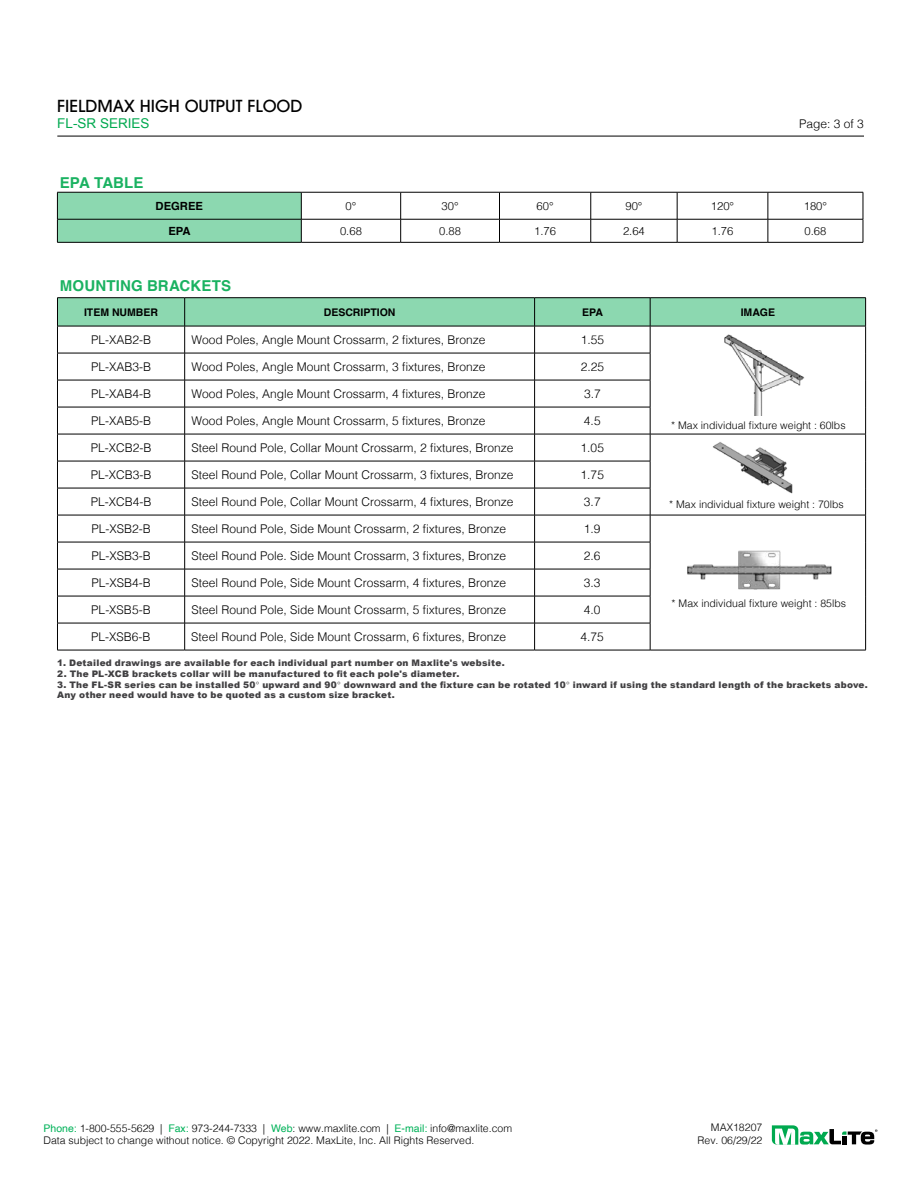
<style>
.page{position:relative;width:918px;height:1188px;background:#fff}
.page>*{position:absolute;margin:0;border:0;box-sizing:border-box;transform-origin:0 0}
.t1{font:500 16.5px "ITC Avant Garde Pro";color:#000}
.t2{font:700 15px "Helvetica";letter-spacing:.01em;color:#1ab261}
.t3{font:13.5px "Arial";color:#00a94f}
.t4{font:300 12px "Helvetica";color:#000}
.t5{font:300 11.25px "Helvetica";color:#000}
.t6{font:700 11.25px "Helvetica";color:#000}
.t7{font:300 10.5px/12.6px "Helvetica";color:#000}
.t8{font:700 10.5px "Helvetica";color:#000}
.t9{font:900 9px/10.8px "Arial";letter-spacing:.03em;color:#414042}
.s1{font-family:"Helvetica";font-weight:300}
.s2{font-weight:400;color:#00b259}
</style>
<div class="page">
<hr style="left:57px;top:136px;width:807px;height:1px;background:#000">
<svg style="left:772px;top:1125px;width:106px;height:20px"></svg>
<hr style="left:301px;top:192px;width:100px;height:1px;background:#000">
<hr style="left:401px;top:192px;width:98px;height:1px;background:#000">
<hr style="left:500px;top:192px;width:91px;height:1px;background:#000">
<hr style="left:591px;top:192px;width:86px;height:1px;background:#000">
<hr style="left:677px;top:192px;width:91px;height:1px;background:#000">
<hr style="left:768px;top:192px;width:95px;height:1px;background:#000">
<hr style="left:301px;top:219px;width:100px;height:1px;background:#000">
<hr style="left:401px;top:219px;width:98px;height:1px;background:#000">
<svg style="left:400px;top:192px;width:1px;height:50px"></svg>
<hr style="left:500px;top:219px;width:91px;height:1px;background:#000">
<svg style="left:499px;top:192px;width:1px;height:50px"></svg>
<hr style="left:591px;top:219px;width:86px;height:1px;background:#000">
<svg style="left:591px;top:192px;width:1px;height:50px"></svg>
<hr style="left:677px;top:219px;width:91px;height:1px;background:#000">
<svg style="left:677px;top:192px;width:1px;height:50px"></svg>
<hr style="left:768px;top:219px;width:95px;height:1px;background:#000">
<svg style="left:768px;top:192px;width:1px;height:50px"></svg>
<svg style="left:863px;top:192px;width:1px;height:50px"></svg>
<hr style="left:301px;top:242px;width:100px;height:1px;background:#000">
<hr style="left:401px;top:242px;width:98px;height:1px;background:#000">
<hr style="left:500px;top:242px;width:91px;height:1px;background:#000">
<hr style="left:591px;top:242px;width:86px;height:1px;background:#000">
<hr style="left:677px;top:242px;width:91px;height:1px;background:#000">
<hr style="left:768px;top:242px;width:95px;height:1px;background:#000">
<svg style="left:57px;top:192px;width:245px;height:50px;background:#85cea8"></svg>
<hr style="left:57px;top:242px;width:244px;height:1px;background:#000">
<hr style="left:57px;top:650px;width:128px;height:1px;background:#000">
<hr style="left:185px;top:650px;width:350px;height:1px;background:#000">
<hr style="left:535px;top:650px;width:115px;height:1px;background:#000">
<hr style="left:650px;top:650px;width:216px;height:1px;background:#000">
<hr style="left:57px;top:297px;width:128px;height:1px;background:#000">
<hr style="left:185px;top:297px;width:350px;height:1px;background:#000">
<hr style="left:535px;top:297px;width:115px;height:1px;background:#000">
<hr style="left:650px;top:297px;width:216px;height:1px;background:#000">
<svg style="left:57px;top:298px;width:809px;height:352px"></svg>
<img style="left:715px;top:329px;width:99px;height:87px">
<img style="left:680px;top:542px;width:156px;height:61px">
<img style="left:711px;top:442px;width:83px;height:55px">
<h1 class="t1" style="left:57px;top:96px;width:247px">FIELDMAX HIGH OUTPUT FLOOD</h1>
<p class="t3" style="left:57px;top:115px;width:94px">FL-SR SERIES</p>
<p class="t4" style="left:799px;top:114px;width:66px">Page: 3 of 3</p>
<p class="t2" style="left:60px;top:173px;width:85px">EPA TABLE</p>
<p class="t6" style="left:156px;top:199px;width:49px">DEGREE</p>
<p class="t5" style="left:346px;top:196px;width:12px">0°</p>
<p class="t5" style="left:442px;top:196px;width:19px">30°</p>
<p class="t5" style="left:537px;top:196px;width:19px">60°</p>
<p class="t5" style="left:625px;top:196px;width:19px">90°</p>
<p class="t5" style="left:711px;top:196px;width:25px">120°</p>
<p class="t5" style="left:804px;top:196px;width:25px">180°</p>
<p class="t6" style="left:168px;top:224px;width:24px">EPA</p>
<p class="t5" style="left:340px;top:221px;width:23px">0.68</p>
<p class="t5" style="left:439px;top:221px;width:23px">0.88</p>
<p class="t5" style="left:534px;top:221px;width:23px">1.76</p>
<p class="t5" style="left:623px;top:221px;width:23px">2.64</p>
<p class="t5" style="left:712px;top:221px;width:23px">1.76</p>
<p class="t5" style="left:804px;top:221px;width:23px">0.68</p>
<p class="t2" style="left:60px;top:276px;width:173px">MOUNTING BRACKETS</p>
<p class="t8" style="left:84px;top:306px;width:76px">ITEM NUMBER</p>
<p class="t8" style="left:324px;top:306px;width:73px">DESCRIPTION</p>
<p class="t8" style="left:582px;top:306px;width:22px">EPA</p>
<p class="t8" style="left:741px;top:306px;width:36px">IMAGE</p>
<p class="t4" style="left:91px;top:329px;width:62px">PL-XAB2-B</p>
<p class="t4" style="left:191px;top:329px;width:296px">Wood Poles, Angle Mount Crossarm, 2 fixtures, Bronze</p>
<p class="t4" style="left:581px;top:329px;width:25px">1.55</p>
<p class="t4" style="left:91px;top:356px;width:62px">PL-XAB3-B</p>
<p class="t4" style="left:191px;top:356px;width:296px">Wood Poles, Angle Mount Crossarm, 3 fixtures, Bronze</p>
<p class="t4" style="left:581px;top:356px;width:25px">2.25</p>
<p class="t4" style="left:91px;top:383px;width:62px">PL-XAB4-B</p>
<p class="t4" style="left:191px;top:383px;width:296px">Wood Poles, Angle Mount Crossarm, 4 fixtures, Bronze</p>
<p class="t4" style="left:584px;top:383px;width:18px">3.7</p>
<p class="t4" style="left:91px;top:410px;width:62px">PL-XAB5-B</p>
<p class="t4" style="left:191px;top:410px;width:296px">Wood Poles, Angle Mount Crossarm, 5 fixtures, Bronze</p>
<p class="t4" style="left:584px;top:410px;width:18px">4.5</p>
<p class="t4" style="left:91px;top:437px;width:62px">PL-XCB2-B</p>
<p class="t4" style="left:191px;top:437px;width:324px">Steel Round Pole, Collar Mount Crossarm, 2 fixtures, Bronze</p>
<p class="t4" style="left:581px;top:437px;width:25px">1.05</p>
<p class="t4" style="left:91px;top:464px;width:62px">PL-XCB3-B</p>
<p class="t4" style="left:191px;top:464px;width:324px">Steel Round Pole, Collar Mount Crossarm, 3 fixtures, Bronze</p>
<p class="t4" style="left:581px;top:464px;width:25px">1.75</p>
<p class="t4" style="left:91px;top:491px;width:62px">PL-XCB4-B</p>
<p class="t4" style="left:191px;top:491px;width:324px">Steel Round Pole, Collar Mount Crossarm, 4 fixtures, Bronze</p>
<p class="t4" style="left:584px;top:491px;width:18px">3.7</p>
<p class="t4" style="left:91px;top:518px;width:61px">PL-XSB2-B</p>
<p class="t4" style="left:191px;top:518px;width:316px">Steel Round Pole, Side Mount Crossarm, 2 fixtures, Bronze</p>
<p class="t4" style="left:584px;top:518px;width:18px">1.9</p>
<p class="t4" style="left:91px;top:545px;width:61px">PL-XSB3-B</p>
<p class="t4" style="left:191px;top:545px;width:316px">Steel Round Pole. Side Mount Crossarm, 3 fixtures, Bronze</p>
<p class="t4" style="left:584px;top:545px;width:18px">2.6</p>
<p class="t4" style="left:91px;top:572px;width:61px">PL-XSB4-B</p>
<p class="t4" style="left:191px;top:572px;width:316px">Steel Round Pole, Side Mount Crossarm, 4 fixtures, Bronze</p>
<p class="t4" style="left:584px;top:572px;width:18px">3.3</p>
<p class="t4" style="left:91px;top:599px;width:61px">PL-XSB5-B</p>
<p class="t4" style="left:191px;top:599px;width:316px">Steel Round Pole, Side Mount Crossarm, 5 fixtures, Bronze</p>
<p class="t4" style="left:584px;top:599px;width:18px">4.0</p>
<p class="t4" style="left:91px;top:626px;width:61px">PL-XSB6-B</p>
<p class="t4" style="left:191px;top:626px;width:316px">Steel Round Pole, Side Mount Crossarm, 6 fixtures, Bronze</p>
<p class="t4" style="left:581px;top:626px;width:25px">4.75</p>
<p class="t7" style="left:671px;top:419px;width:176px">* Max individual fixture weight : 60lbs</p>
<p class="t7" style="left:669px;top:497px;width:176px">* Max individual fixture weight : 70lbs</p>
<p class="t7" style="left:672px;top:596px;width:176px">* Max individual fixture weight : 85lbs</p>
<p class="t9" style="left:57px;top:657px;width:449px">1. Detailed drawings are available for each individual part number on Maxlite's website.</p>
<p class="t9" style="left:57px;top:668px;width:404px">2. The PL-XCB brackets collar will be manufactured to fit each pole's diameter.</p>
<p class="t9" style="left:57px;top:679px;width:812px">3. The FL-SR series can be installed 50<span class="s1">°</span> upward and 90<span class="s1">°</span> downward and the fixture can be rotated 10<span class="s1">°</span> inward if using the standard length of the brackets above.<br>Any other need would have to be quoted as a custom size bracket.</p>
<p class="t7" style="left:44px;top:1121px;width:470px"><span class="s2">Phone:</span> 1-800-555-5629 | <span class="s2">Fax:</span> 973-244-7333 | <span class="s2">Web</span>: www.maxlite.com | <span class="s2">E-mail:</span> info@maxlite.com<br>Data subject to change without notice. © Copyright 2022. MaxLite, Inc. All Rights Reserved.</p>
<p class="t7" style="left:698px;top:1121px;width:66px;text-align:right">MAX18207<br>Rev. 06/29/22</p>
</div>
